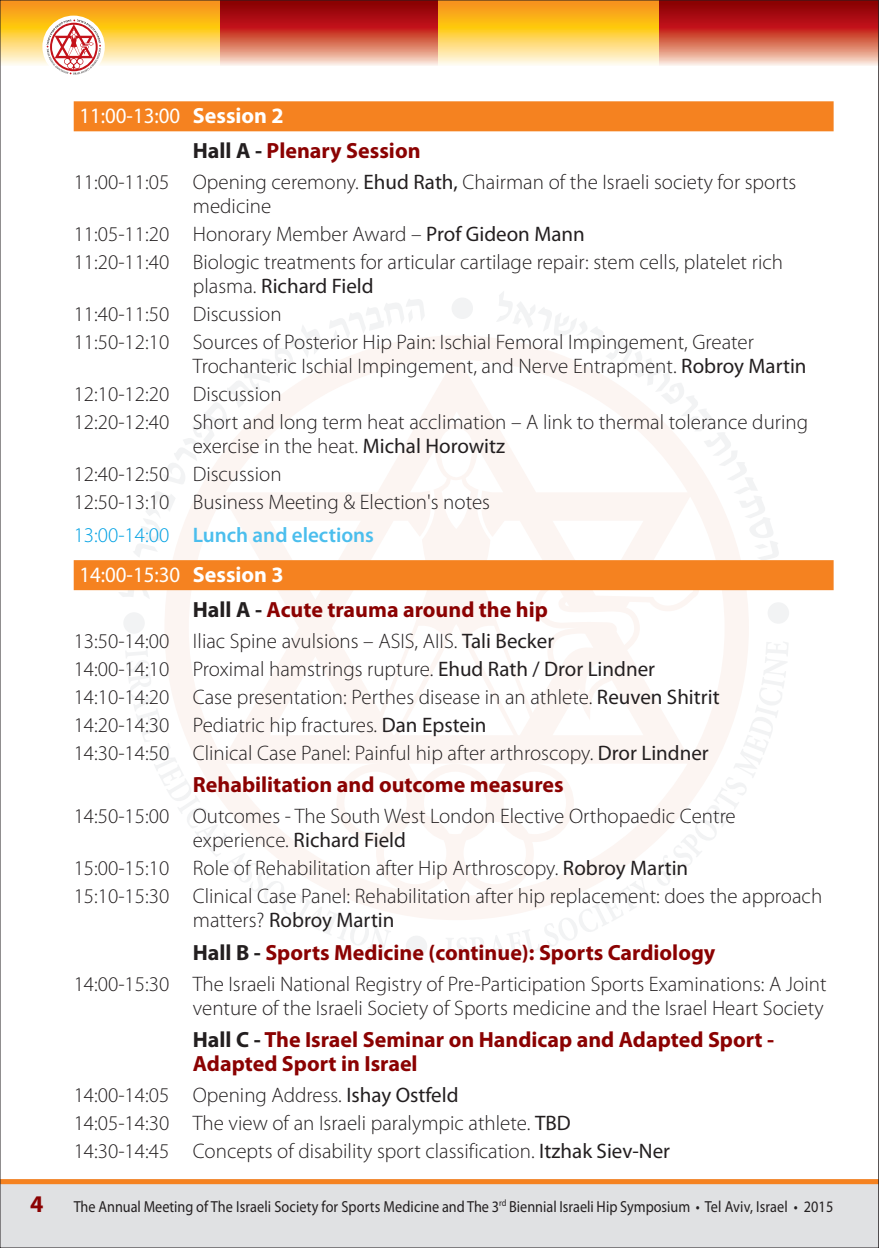
<style>
.page{position:relative;width:879px;height:1248px;background:#fff}
.page>*{position:absolute;margin:0;border:0;box-sizing:border-box;transform-origin:0 0}
.t1{font:700 24px "Myriad Pro";color:#8b0202}
.t2{font:700 22px/35.4px "Myriad Pro";color:#8b0202}
.t3{font:300 21px/28px "Myriad Pro";color:#231f20}
.t4{font:600 21px "Myriad Pro";color:#4bbeed}
.t5{font:21px "Myriad Pro";color:#231f20}
.t6{font:16px "Myriad Pro";color:#231f20;scale:.89 1}
.s1{font-weight:400;color:#fff}
.s2{color:#fff}
.s3{color:#231f20}
.s4{font-weight:400}
.s5{font-weight:300;color:#00a1e3}
.s6{font-weight:300}
</style>
<div class="page">
<svg style="left:659px;top:2px;width:218px;height:64px;background:#c7534a"></svg>
<svg style="left:219px;top:2px;width:220px;height:64px;background:#c8544a"></svg>
<svg style="left:439px;top:2px;width:220px;height:63px;background:#fccb58"></svg>
<svg style="left:2px;top:2px;width:217px;height:63px;background:#fcc854"></svg>
<svg style="left:165px;top:336px;width:584px;height:584px"></svg>
<svg style="left:125px;top:648px;width:266px;height:304px"></svg>
<svg style="left:445px;top:641px;width:343px;height:319px"></svg>
<svg style="left:118px;top:299px;width:307px;height:300px"></svg>
<svg style="left:496px;top:291px;width:283px;height:269px"></svg>
<div style="left:451px;top:297px;width:22px;height:22px;background:#f2f3f4;border-radius:50%"></div>
<div style="left:406px;top:935px;width:21px;height:22px;background:#f2f3f4;border-radius:50%"></div>
<div style="left:123px;top:612px;width:22px;height:21px;background:#f2f3f4;border-radius:50%"></div>
<div style="left:767px;top:602px;width:22px;height:21px;background:#f2f3f4;border-radius:50%"></div>
<div style="left:0;top:1179px;width:879px;height:68px;background:#e0e1e3"></div>
<div style="left:42px;top:16px;width:63px;height:62px;border:2px solid #fff;border-radius:50%"></div>
<div style="left:28px;top:210px;width:57px;height:67px;border:2px solid #fff;border-radius:50%"></div>
<svg style="left:46px;top:19px;width:55px;height:56px"></svg>
<svg style="left:2px;top:1179px;width:875px;height:4px;background:#f48526"></svg>
<div style="left:74px;top:101px;width:759px;height:30px;background:#f58220"></div>
<div style="left:74px;top:560px;width:759px;height:30px;background:#f58220"></div>
<svg style="left:878px;top:0;width:1px;height:1247px"></svg>
<p class="t2" style="left:193px;top:97px;width:229px;text-indent:-113px"><span class="s1">11:00-13:00</span> <span class="s2">Session 2<br></span><span class="s3">Hall A -</span> Plenary Session</p>
<p class="t3" style="left:193px;top:170px;width:605px;line-height:24px;text-indent:-119px">11:00-11:05 Opening ceremony. <span class="s4">Ehud Rath,</span> Chairman of the Israeli society for sports medicine</p>
<p class="t3" style="left:74px;top:220px;width:711px">11:05-11:20 Honorary Member Award – <span class="s4">Prof Gideon Mann<br></span>11:20-11:40 Biologic treatments for articular cartilage repair: stem cells, platelet rich</p>
<p class="t3" style="left:74px;top:272px;width:682px;text-indent:119px">plasma. <span class="s4">Richard Field<br></span>11:40-11:50 Discussion<br>11:50-12:10 Sources of Posterior Hip Pain: Ischial Femoral Impingement, Greater</p>
<p class="t3" style="left:74px;top:352px;width:736px;text-indent:119px">Trochanteric Ischial Impingement, and Nerve Entrapment. <span class="s4">Robroy Martin<br></span>12:10-12:20 Discussion<br>12:20-12:40 Short and long term heat acclimation – A link to thermal tolerance during</p>
<p class="t3" style="left:74px;top:432px;width:433px;text-indent:119px">exercise in the heat. <span class="s4">Michal Horowitz<br></span>12:40-12:50 Discussion<br>12:50-13:10 Business Meeting &amp; Election's notes</p>
<p class="t4" style="left:74px;top:521px;width:302px"><span class="s5">13:00-14:00</span> Lunch and elections</p>
<p class="t2" style="left:193px;top:556px;width:357px;text-indent:-113px"><span class="s1">14:00-15:30</span> <span class="s2">Session 3<br></span><span class="s3">Hall A -</span> Acute trauma around the hip</p>
<p class="t3" style="left:74px;top:626px;width:647px">13:50-14:00 Iliac Spine avulsions – ASIS, AIIS. <span class="s4">Tali Becker<br></span>14:00-14:10 Proximal hamstrings rupture. <span class="s4">Ehud Rath / Dror Lindner </span>14:10-14:20 Case presentation: Perthes disease in an athlete. <span class="s4">Reuven Shitrit </span>14:20-14:30 Pediatric hip fractures. <span class="s4">Dan Epstein<br></span>14:30-14:50 Clinical Case Panel: Painful hip after arthroscopy. <span class="s4">Dror Lindner</span></p>
<p class="t2" style="left:193px;top:766px;width:372px">Rehabilitation and outcome measures</p>
<p class="t3" style="left:193px;top:803px;width:544px;line-height:24px;text-indent:-119px">14:50-15:00 Outcomes - The South West London Elective Orthopaedic Centre experience. <span class="s4">Richard Field</span></p>
<p class="t3" style="left:74px;top:853px;width:750px">15:00-15:10 Role of Rehabilitation after Hip Arthroscopy. <span class="s4">Robroy Martin<br></span>15:10-15:30 Clinical Case Panel: Rehabilitation after hip replacement: does the approach</p>
<p class="t5" style="left:193px;top:907px;width:203px"><span class="s6">matters?</span> Robroy Martin</p>
<p class="t2" style="left:193px;top:933px;width:524px"><span class="s3">Hall B -</span> Sports Medicine (continue): Sports Cardiology</p>
<p class="t3" style="left:74px;top:971px;width:754px;line-height:24px;text-align:right">14:00-15:30 The Israeli National Registry of Pre-Participation Sports Examinations: A Joint venture of the Israeli Society of Sports medicine and the Israel Heart Society</p>
<p class="t2" style="left:193px;top:1026px;width:583px;line-height:24px"><span class="s3">Hall C -</span> The Israel Seminar on Handicap and Adapted Sport -<br>Adapted Sport in Israel</p>
<p class="t3" style="left:74px;top:1080px;width:598px">14:00-14:05 Opening Address. <span class="s4">Ishay Ostfeld<br></span>14:05-14:30 The view of an Israeli paralympic athlete. <span class="s4">TBD<br></span>14:30-14:45 Concepts of disability sport classification. <span class="s4">Itzhak Siev-Ner</span></p>
<p class="t1" style="left:30px;top:1188px;width:15px">4</p>
<p class="t6" style="left:74px;top:1196px;width:855px">The Annual Meeting of The Israeli Society for Sports Medicine and The 3<sup>rd</sup> Biennial Israeli Hip Symposium • Tel Aviv, Israel • 2015</p>
</div>
